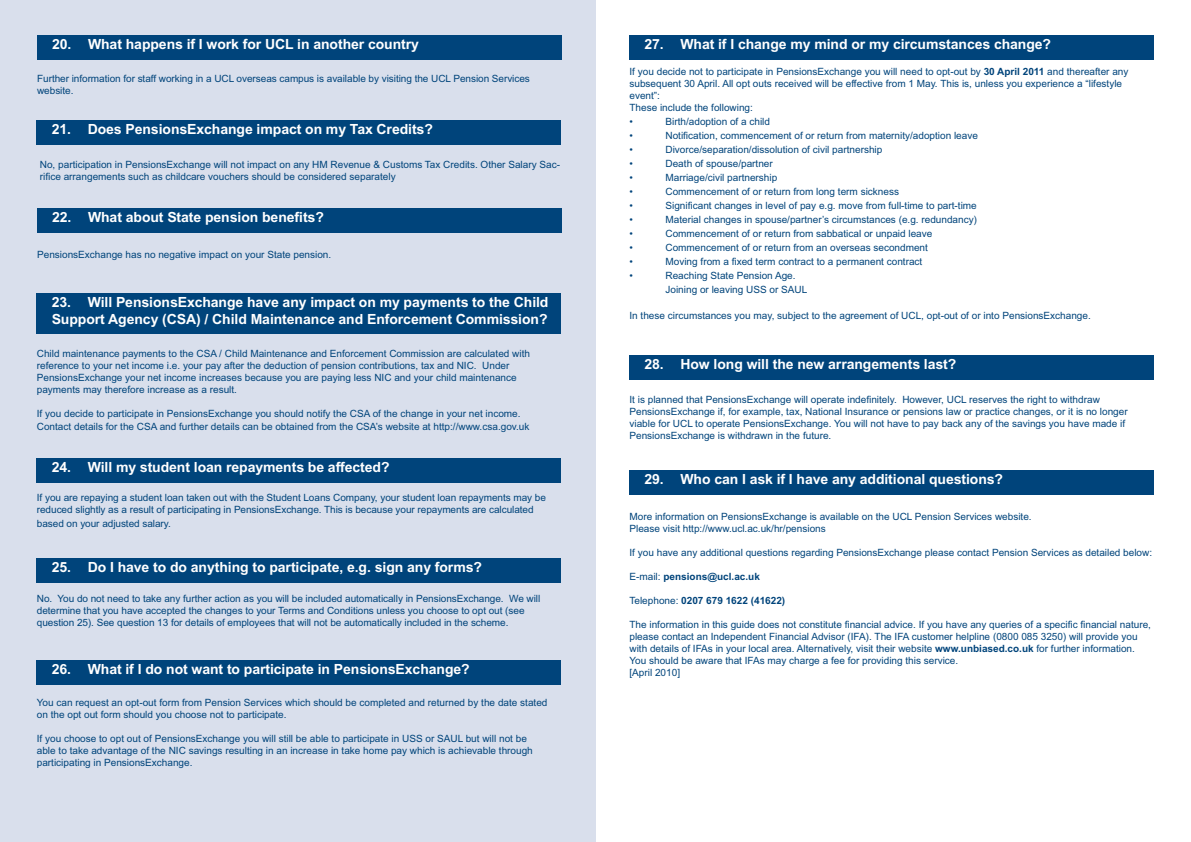
<style>
.page{position:relative;width:1191px;height:842px;background:#fff}
.page>*{position:absolute;margin:0;border:0;box-sizing:border-box;transform-origin:0 0}
.t1{font:700 14px/16.8px "Arial MT Std";letter-spacing:-.005em;color:#fff}
.t2{font:10px/12px "Arial MT Std";color:#00447b}
.t3{font:700 10px "Arial MT Std";color:#00447b}
.s1{font-weight:700}
.s2{font-weight:400}
</style>
<div class="page">
<div style="left:0;top:0;width:595px;height:842px;background:#d9dfec"></div>
<div style="left:37px;top:293px;width:524px;height:41px;background:#00447b"></div>
<div style="left:37px;top:458px;width:524px;height:25px;background:#00447b"></div>
<div style="left:37px;top:660px;width:524px;height:25px;background:#00447b"></div>
<div style="left:629px;top:35px;width:524px;height:25px;background:#00447b"></div>
<div style="left:629px;top:355px;width:524px;height:25px;background:#00447b"></div>
<div style="left:629px;top:471px;width:524px;height:24px;background:#00447b"></div>
<div style="left:37px;top:36px;width:524px;height:24px;background:#00447b"></div>
<div style="left:37px;top:120px;width:524px;height:25px;background:#00447b"></div>
<div style="left:37px;top:208px;width:524px;height:24px;background:#00447b"></div>
<div style="left:37px;top:558px;width:524px;height:25px;background:#00447b"></div>
<h1 class="t1" style="left:52px;top:36px;width:368px">20. What happens if I work for UCL in another country</h1>
<p class="t2" style="left:37px;top:72px;width:494px">Further information for staff working in a UCL overseas campus is available by visiting the UCL Pension Services website.</p>
<h1 class="t1" style="left:52px;top:120px;width:383px">21. Does PensionsExchange impact on my Tax Credits?</h1>
<p class="t2" style="left:40px;top:158px;width:522px">No, participation in PensionsExchange will not impact on any HM Revenue &amp; Customs Tax Credits. Other Salary Sac&shy;rifice arrangements such as childcare vouchers should be considered separately</p>
<h1 class="t1" style="left:52px;top:208px;width:273px">22. What about State pension benefits?</h1>
<p class="t2" style="left:37px;top:249px;width:296px">PensionsExchange has no negative impact on your State pension.</p>
<h1 class="t1" style="left:52px;top:293px;width:498px">23. Will PensionsExchange have any impact on my payments to the Child<br>Support Agency (CSA) / Child Maintenance and Enforcement Commission?</h1>
<p class="t2" style="left:37px;top:347px;width:494px">Child maintenance payments to the CSA / Child Maintenance and Enforcement Commission are calculated with reference to your net income i.e. your pay after the deduction of pension contributions, tax and NIC. Under PensionsExchange your net income increases because you are paying less NIC and your child maintenance payments may therefore increase as a result.</p>
<p class="t2" style="left:37px;top:406px;width:494px;line-height:13.2px">If you decide to participate in PensionsExchange you should notify the CSA of the change in your net income.<br>Contact details for the CSA and further details can be obtained from the CSA’s website at http://www.csa.gov.uk</p>
<h1 class="t1" style="left:52px;top:458px;width:339px">24. Will my student loan repayments be affected?</h1>
<p class="t2" style="left:37px;top:492px;width:510px">If you are repaying a student loan taken out with the Student Loans Company, your student loan repayments may be reduced slightly as a result of participating in PensionsExchange. This is because your repayments are calculated</p>
<p class="t2" style="left:37px;top:517px;width:135px">based on your adjusted salary.</p>
<h1 class="t1" style="left:52px;top:558px;width:432px">25. Do I have to do anything to participate, e.g. sign any forms?</h1>
<p class="t2" style="left:37px;top:592px;width:505px">No. You do not need to take any further action as you will be included automatically in PensionsExchange. We will determine that you have accepted the changes to your Terms and Conditions unless you choose to opt out (see question 25). See question 13 for details of employees that will not be automatically included in the scheme.</p>
<h1 class="t1" style="left:52px;top:661px;width:419px">26. What if I do not want to participate in PensionsExchange?</h1>
<p class="t2" style="left:37px;top:696px;width:512px">You can request an opt-out form from Pension Services which should be completed and returned by the date stated on the opt out form should you choose not to participate.</p>
<p class="t2" style="left:37px;top:732px;width:497px">If you choose to opt out of PensionsExchange you will still be able to participate in USS or SAUL but will not be able to take advantage of the NIC savings resulting in an increase in take home pay which is achievable through participating in PensionsExchange.</p>
<h1 class="t1" style="left:644px;top:36px;width:408px">27. What if I change my mind or my circumstances change?</h1>
<p class="t2" style="left:629px;top:65px;width:500px">If you decide not to participate in PensionsExchange you will need to opt-out by <span class="s1">30 April 2011</span> and thereafter any subsequent 30 April. All opt outs received will be effective from 1 May. This is, unless you experience a “lifestyle event”:<br>These include the following:</p>
<p class="t2" style="left:629px;top:115px;width:5px">•</p>
<p class="t2" style="left:665px;top:115px;width:106px">Birth/adoption of a child</p>
<p class="t2" style="left:629px;top:129px;width:5px">•</p>
<p class="t2" style="left:665px;top:129px;width:314px">Notification, commencement of or return from maternity/adoption leave</p>
<p class="t2" style="left:629px;top:143px;width:5px">•</p>
<p class="t2" style="left:665px;top:143px;width:218px">Divorce/separation/dissolution of civil partnership</p>
<p class="t2" style="left:629px;top:157px;width:5px">•</p>
<p class="t2" style="left:665px;top:157px;width:109px">Death of spouse/partner</p>
<p class="t2" style="left:629px;top:171px;width:5px">•</p>
<p class="t2" style="left:665px;top:171px;width:113px">Marriage/civil partnership</p>
<p class="t2" style="left:629px;top:185px;width:5px">•</p>
<p class="t2" style="left:665px;top:185px;width:235px">Commencement of or return from long term sickness</p>
<p class="t2" style="left:629px;top:199px;width:5px">•</p>
<p class="t2" style="left:665px;top:199px;width:313px">Significant changes in level of pay e.g. move from full-time to part-time</p>
<p class="t2" style="left:629px;top:213px;width:5px">•</p>
<p class="t2" style="left:665px;top:213px;width:313px">Material changes in spouse/partner’s circumstances (e.g. redundancy)</p>
<p class="t2" style="left:629px;top:227px;width:5px">•</p>
<p class="t2" style="left:665px;top:227px;width:268px">Commencement of or return from sabbatical or unpaid leave</p>
<p class="t2" style="left:629px;top:241px;width:5px">•</p>
<p class="t2" style="left:665px;top:241px;width:264px">Commencement of or return from an overseas secondment</p>
<p class="t2" style="left:629px;top:255px;width:5px">•</p>
<p class="t2" style="left:665px;top:255px;width:258px">Moving from a fixed term contract to a permanent contract</p>
<p class="t2" style="left:629px;top:269px;width:5px">•</p>
<p class="t2" style="left:665px;top:268px;width:143px;line-height:14px">Reaching State Pension Age.<br>Joining or leaving USS or SAUL</p>
<p class="t2" style="left:629px;top:309px;width:463px">In these circumstances you may, subject to the agreement of UCL, opt-out of or into PensionsExchange.</p>
<h1 class="t1" style="left:644px;top:355px;width:313px">28. How long will the new arrangements last?</h1>
<p class="t2" style="left:629px;top:393px;width:499px">It is planned that PensionsExchange will operate indefinitely. However, UCL reserves the right to withdraw PensionsExchange if, for example, tax, National Insurance or pensions law or practice changes, or it is no longer viable for UCL to operate PensionsExchange. You will not have to pay back any of the savings you have made if PensionsExchange is withdrawn in the future.</p>
<h1 class="t1" style="left:644px;top:471px;width:360px">29. Who can I ask if I have any additional questions?</h1>
<p class="t2" style="left:629px;top:510px;width:404px">More information on PensionsExchange is available on the UCL Pension Services website.<br>Please visit http://www.ucl.ac.uk/hr/pensions</p>
<p class="t2" style="left:629px;top:546px;width:524px">If you have any additional questions regarding PensionsExchange please contact Pension Services as detailed below:</p>
<p class="t3" style="left:629px;top:571px;width:132px"><span class="s2">E-mail:</span> pensions@ucl.ac.uk</p>
<p class="t3" style="left:629px;top:595px;width:157px"><span class="s2">Telephone:</span> 0207 679 1622 (41622)</p>
<p class="t2" style="left:629px;top:618px;width:523px">The information in this guide does not constitute financial advice. If you have any queries of a specific financial nature, please contact an Independent Financial Advisor (IFA). The IFA customer helpline (0800 085 3250) will provide you with details of IFAs in your local area. Alternatively, visit their website <span class="s1">www.unbiased.co.uk</span> for further information.<br>You should be aware that IFAs may charge a fee for providing this service.<br>[April 2010]</p>
</div>
